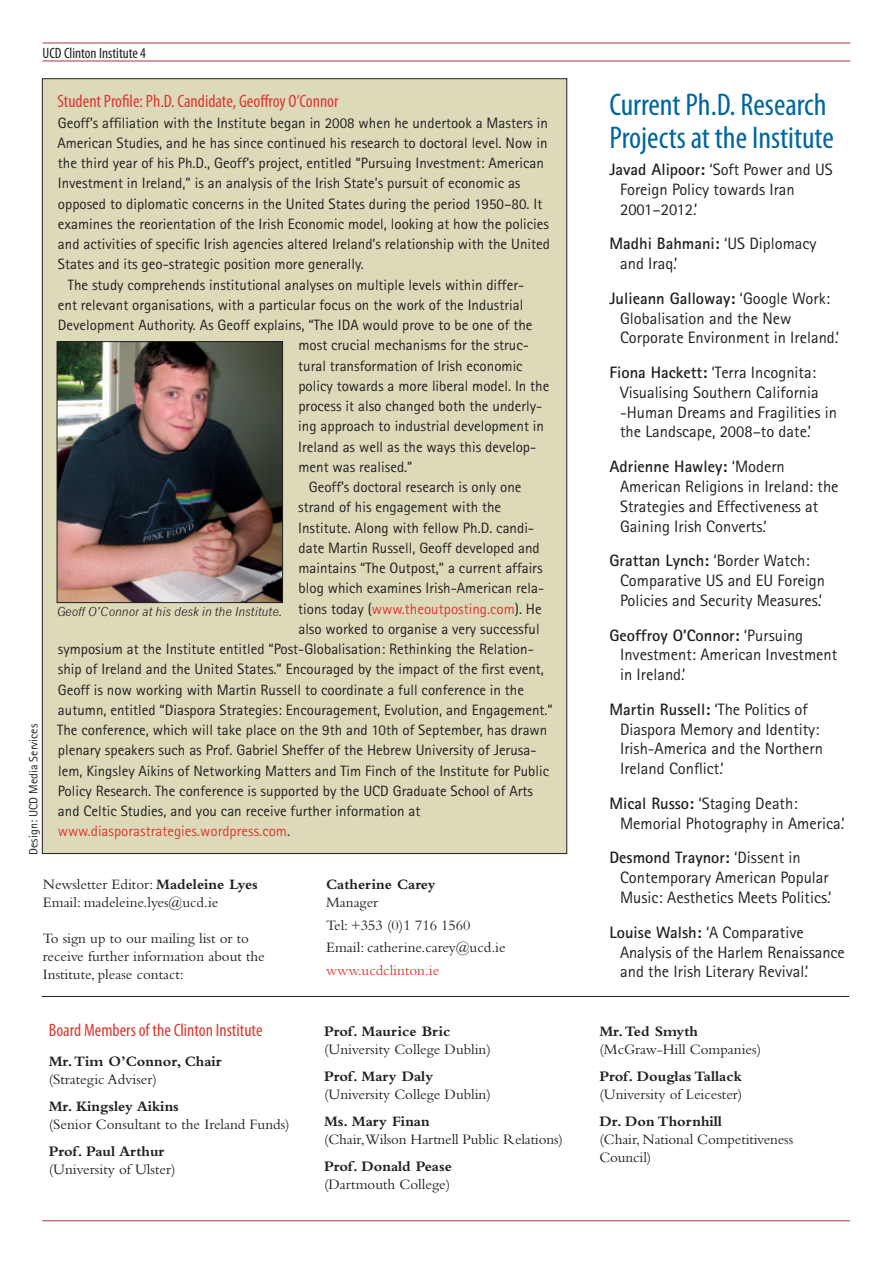
<style>
.page{position:relative;width:893px;height:1263px;background:#fff}
.page>*{position:absolute;margin:0;border:0;box-sizing:border-box;transform-origin:0 0}
.t1{font:condensed 31.5px/33px "Myriad Pro";color:#0166a0}
.t2{font:condensed 18px "Myriad Pro";color:#db3932}
.t3{font:16.5px/19.8px "Rotis Sans Serif";color:#231f20}
.t4{font:15px/20.2px "Rotis Sans Serif";color:#231f20}
.t5{font:15px "Bembo";color:#231f20}
.t6{font:700 15px "Bembo";color:#231f20}
.t7{font:condensed 15px "Myriad Pro";color:#231f20}
.t8{font:15px "Bembo";color:#db3932}
.t9{font:italic 12px "News Gothic";color:#231f20}
.t10{font:12px "Rotis Sans Serif";color:#231f20}
.s1{color:#db3932}
.s2{font-weight:700}
</style>
<div class="page">
<div style="left:42px;top:79px;width:525px;height:774px;background:#dddaba"></div>
<hr style="left:42px;top:1220px;width:808px;height:1px;background:#ad353e">
<hr style="left:43px;top:43px;width:807px;height:1px;background:#ad353e">
<hr style="left:43px;top:61px;width:807px;height:1px;background:#ad353e">
<hr style="left:42px;top:996px;width:807px;height:1px;background:#231f20">
<img style="left:59px;top:343px;width:222px;height:258px">
<div style="left:57px;top:341px;width:226px;height:262px;border:1px solid #231f20"></div>
<p class="t7" style="left:43px;top:44px;width:105px">UCD Clinton Institute 4</p>
<p class="t10" style="left:26px;top:855px;width:133px;rotate:-90deg">Design: UCD Media Services</p>
<p class="t2" style="left:57px;top:90px;width:283px">Student Profile: Ph.D. Candidate, Geoffroy O’Connor</p>
<p class="t4" style="left:57px;top:112px;width:494px">Geoff’s affiliation with the Institute began in 2008 when he undertook a Masters in American Studies, and he has since continued his research to doctoral level. Now in the third year of his Ph.D., Geoff’s project, entitled “Pursuing Investment: American Investment in Ireland,” is an analysis of the Irish State’s pursuit of economic as opposed to diplomatic concerns in the United States during the period 1950–80. It examines the reorientation of the Irish Economic model, looking at how the policies and activities of specific Irish agencies altered Ireland’s relationship with the United States and its geo-strategic position more generally.</p>
<p class="t4" style="left:58px;top:274px;width:476px;text-indent:10px">The study comprehends institutional analyses on multiple levels within differ&shy;ent relevant organisations, with a particular focus on the work of the Industrial<br>Development Authority. As Geoff explains, “The IDA would prove to be one of the</p>
<p class="t4" style="left:298px;top:335px;width:253px">most crucial mechanisms for the struc&shy;tural transformation of Irish economic policy towards a more liberal model. In the process it also changed both the underly&shy;ing approach to industrial development in Ireland as well as the ways this develop&shy;ment was realised.”</p>
<p class="t4" style="left:298px;top:477px;width:247px;text-indent:11px">Geoff’s doctoral research is only one strand of his engagement with the Institute. Along with fellow Ph.D. candi&shy;date Martin Russell, Geoff developed and maintains “The Outpost,” a current affairs blog which examines Irish-American rela&shy;tions today (<span class="s1">www.theoutposting.com</span>). He also worked to organise a very successful</p>
<p class="t4" style="left:57px;top:639px;width:497px">symposium at the Institute entitled “Post-Globalisation: Rethinking the Relation&shy;ship of Ireland and the United States.” Encouraged by the impact of the first event, Geoff is now working with Martin Russell to coordinate a full conference in the autumn, entitled “Diaspora Strategies: Encouragement, Evolution, and Engagement.” The conference, which will take place on the 9th and 10th of September, has drawn plenary speakers such as Prof. Gabriel Sheffer of the Hebrew University of Jerusa&shy;lem, Kingsley Aikins of Networking Matters and Tim Finch of the Institute for Public Policy Research. The conference is supported by the UCD Graduate School of Arts and Celtic Studies, and you can receive further information at <span class="s1">www.diasporastrategies.wordpress.com</span>.</p>
<p class="t9" style="left:57px;top:604px;width:227px">Geoff O’Connor at his desk in the Institute.</p>
<p class="t5" style="left:43px;top:875px;width:216px">Newsletter Editor: <span class="s2">Madeleine Lyes</span></p>
<p class="t6" style="left:326px;top:875px;width:111px">Catherine Carey</p>
<p class="t5" style="left:43px;top:893px;width:177px">Email: madeleine.lyes@ucd.ie</p>
<p class="t5" style="left:326px;top:893px;width:54px">Manager</p>
<p class="t5" style="left:326px;top:916px;width:146px">Tel: +353 (0)1 716 1560</p>
<p class="t5" style="left:43px;top:929px;width:207px">To sign up to our mailing list or to</p>
<p class="t5" style="left:326px;top:939px;width:181px">Email: catherine.carey@ucd.ie</p>
<p class="t5" style="left:43px;top:947px;width:223px">receive further information about the</p>
<p class="t5" style="left:43px;top:965px;width:142px">Institute, please contact:</p>
<p class="t8" style="left:326px;top:962px;width:115px">www.ucdclinton.ie</p>
<h1 class="t1" style="left:609px;top:87px;width:226px">Current Ph.D. Research<br>Projects at the Institute</h1>
<p class="t3" style="left:620px;top:159px;width:214px;text-indent:-11px"><span class="s2">Javad Alipoor:</span> ‘Soft Power and US<br>Foreign Policy towards Iran<br>2001–2012.’</p>
<p class="t3" style="left:620px;top:234px;width:198px;text-indent:-11px"><span class="s2">Madhi Bahmani:</span> ‘US Diplomacy and Iraq.’</p>
<p class="t3" style="left:620px;top:288px;width:221px;text-indent:-11px"><span class="s2">Julieann Galloway:</span> ‘Google Work:<br>Globalisation and the New<br>Corporate Environment in Ireland.’</p>
<p class="t3" style="left:620px;top:362px;width:218px;text-indent:-11px"><span class="s2">Fiona Hackett:</span> ‘Terra Incognita:<br>Visualising Southern California -Human Dreams and Fragilities in the Landscape, 2008–to date.’</p>
<p class="t3" style="left:620px;top:457px;width:220px;text-indent:-11px"><span class="s2">Adrienne Hawley:</span> ‘Modern<br>American Religions in Ireland: the<br>Strategies and Effectiveness at<br>Gaining Irish Converts.’</p>
<p class="t3" style="left:620px;top:551px;width:206px;text-indent:-11px"><span class="s2">Grattan Lynch:</span> ‘Border Watch:<br>Comparative US and EU Foreign<br>Policies and Security Measures.’</p>
<p class="t3" style="left:620px;top:625px;width:219px;text-indent:-11px"><span class="s2">Geoffroy O’Connor:</span> ‘Pursuing<br>Investment: American Investment in Ireland.’</p>
<p class="t3" style="left:620px;top:699px;width:204px;text-indent:-11px"><span class="s2">Martin Russell:</span> ‘The Politics of<br>Diaspora Memory and Identity:<br>Irish-America and the Northern<br>Ireland Conflict.’</p>
<p class="t3" style="left:620px;top:793px;width:226px;text-indent:-11px"><span class="s2">Mical Russo:</span> ‘Staging Death:<br>Memorial Photography in America.’</p>
<p class="t3" style="left:620px;top:848px;width:213px;text-indent:-11px"><span class="s2">Desmond Traynor:</span> ‘Dissent in<br>Contemporary American Popular<br>Music: Aesthetics Meets Politics.’</p>
<p class="t3" style="left:620px;top:922px;width:226px;text-indent:-11px"><span class="s2">Louise Walsh:</span> ‘A Comparative<br>Analysis of the Harlem Renaissance and the Irish Literary Revival.’</p>
<p class="t2" style="left:49px;top:1019px;width:215px">Board Members of the Clinton Institute</p>
<p class="t6" style="left:49px;top:1053px;width:175px">Mr. Tim O’Connor, Chair</p>
<p class="t5" style="left:49px;top:1070px;width:110px">(Strategic Adviser)</p>
<p class="t6" style="left:49px;top:1098px;width:132px">Mr. Kingsley Aikins</p>
<p class="t5" style="left:49px;top:1115px;width:243px">(Senior Consultant to the Ireland Funds)</p>
<p class="t6" style="left:49px;top:1143px;width:117px">Prof. Paul Arthur</p>
<p class="t5" style="left:49px;top:1160px;width:128px">(University of Ulster)</p>
<p class="t6" style="left:324px;top:1023px;width:128px">Prof. Maurice Bric</p>
<p class="t6" style="left:599px;top:1023px;width:100px">Mr. Ted Smyth</p>
<p class="t5" style="left:324px;top:1040px;width:168px">(University College Dublin)</p>
<p class="t5" style="left:599px;top:1040px;width:163px">(McGraw-Hill Companies)</p>
<p class="t6" style="left:324px;top:1068px;width:111px">Prof. Mary Daly</p>
<p class="t6" style="left:599px;top:1068px;width:144px">Prof. Douglas Tallack</p>
<p class="t5" style="left:324px;top:1085px;width:168px">(University College Dublin)</p>
<p class="t5" style="left:599px;top:1085px;width:145px">(University of Leicester)</p>
<p class="t6" style="left:324px;top:1113px;width:107px">Ms. Mary Finan</p>
<p class="t6" style="left:599px;top:1113px;width:124px">Dr. Don Thornhill</p>
<p class="t5" style="left:324px;top:1130px;width:240px">(Chair,Wilson Hartnell Public Relations)</p>
<p class="t5" style="left:599px;top:1130px;width:195px">(Chair, National Competitiveness</p>
<p class="t6" style="left:324px;top:1158px;width:129px">Prof. Donald Pease</p>
<p class="t5" style="left:599px;top:1148px;width:53px">Council)</p>
<p class="t5" style="left:324px;top:1175px;width:128px">(Dartmouth College)</p>
</div>
